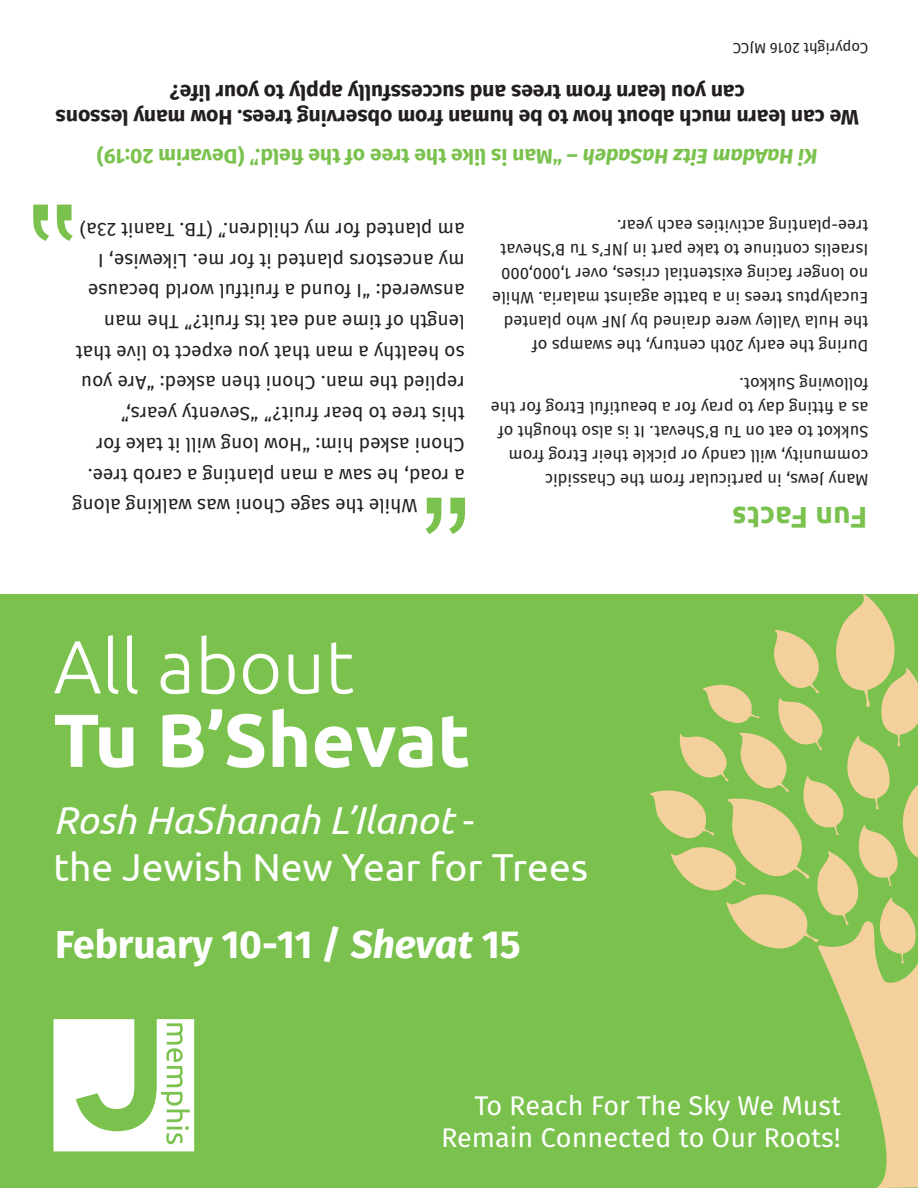
<style>
.page{position:relative;width:918px;height:1188px;background:#fff}
.page>*{position:absolute;margin:0;border:0;box-sizing:border-box;transform-origin:0 0}
.t1{font:155.4px "Arial Unicode MS";color:#7ac24d}
.t2{font:700 75px "Ubuntu";color:#fff}
.t3{font:300 75px "Ubuntu";color:#fff}
.t4{font:39px/46.8px "Ubuntu";color:#fff}
.t5{font:700 39px "Fira Sans OT";color:#fff}
.t6{font:700 30px "Ubuntu";color:#7ac24d}
.t7{font:27px/32.4px "Fira Sans OT";color:#fff;text-align:right}
.t8{font:700 21px/38.7px "Fira Sans OT";color:#231f20;text-align:center}
.t9{font:19.2px/30.8px "Fira Sans OT";color:#231f20}
.t10{font:16.5px/24px "Fira Sans OT";color:#231f20}
.t11{font:14.85px "Fira Sans OT";color:#231f20}
.s1{font-style:italic;color:#7ac24d}
.s2{color:#7ac24d}
.s3{font-style:italic}
</style>
<div class="page">
<div style="left:0;top:594px;width:918px;height:594px;background:#7ac24d"></div>
<svg style="left:54px;top:1019px;width:140px;height:132px"></svg>
<svg style="left:649px;top:594px;width:269px;height:594px"></svg>
<p class="t11" style="left:868px;top:59px;width:137px;rotate:-180deg">Copyright 2016 MJCC</p>
<p class="t8" style="left:745px;top:110px;width:576px;rotate:-180deg">can you learn from trees and successfully apply to your life?</p>
<p class="t8" style="left:859px;top:174px;width:805px;rotate:-180deg"><span class="s1">Ki HaAdam Eitz HaSadeh</span> <span class="s2">– “Man is like the tree of the field.” (Devarim 20:19)<br></span>We can learn much about how to be human from observing trees. How many lessons</p>
<p class="t9" style="left:465px;top:520px;width:394px;text-indent:47px;rotate:-180deg">While the sage Choni was walking along a road, he saw a man planting a carob tree.<br>Choni asked him: “How long will it take for this tree to bear fruit?” “Seventy years,” replied the man. Choni then asked: “Are you so healthy a man that you expect to live that length of time and eat its fruit?” The man answered: “I found a fruitful world because my ancestors planted it for me. Likewise, I am planted for my children.” (TB. Taanit 23a)</p>
<h1 class="t1" style="left:472px;top:588px;width:53px;rotate:-180deg">“</h1>
<p class="t10" style="left:868px;top:357px;width:378px;rotate:-180deg">During the early 20th century, the swamps of<br>the Hula Valley were drained by JNF who planted Eucalyptus trees in a battle against malaria. While no longer facing existential crises, over 1,000,000<br>Israelis continue to take part in JNF’s Tu B’Shevat tree-planting activities each year.</p>
<p class="t10" style="left:868px;top:491px;width:379px;rotate:-180deg">Many Jews, in particular from the Chassidic community, will candy or pickle their Etrog from Sukkot to eat on Tu B’Shevat. It is also thought of as a fitting day to pray for a beautiful Etrog for the following Sukkot.</p>
<h3 class="t6" style="left:867px;top:536px;width:137px;rotate:-180deg">Fun Facts</h3>
<h2 class="t3" style="left:54px;top:622px;width:302px">All about</h2>
<h2 class="t2" style="left:54px;top:695px;width:419px">Tu B’Shevat</h2>
<h3 class="t4" style="left:54px;top:795px;width:536px"><span class="s3">Rosh HaShanah L’Ilanot</span> -<br>the Jewish New Year for Trees</h3>
<h3 class="t5" style="left:55px;top:917px;width:467px">February 10-11 / <span class="s3">Shevat</span> 15</h3>
<h3 class="t7" style="left:441px;top:1091px;width:402px">To Reach For The Sky We Must<br>Remain Connected to Our Roots!</h3>
</div>
